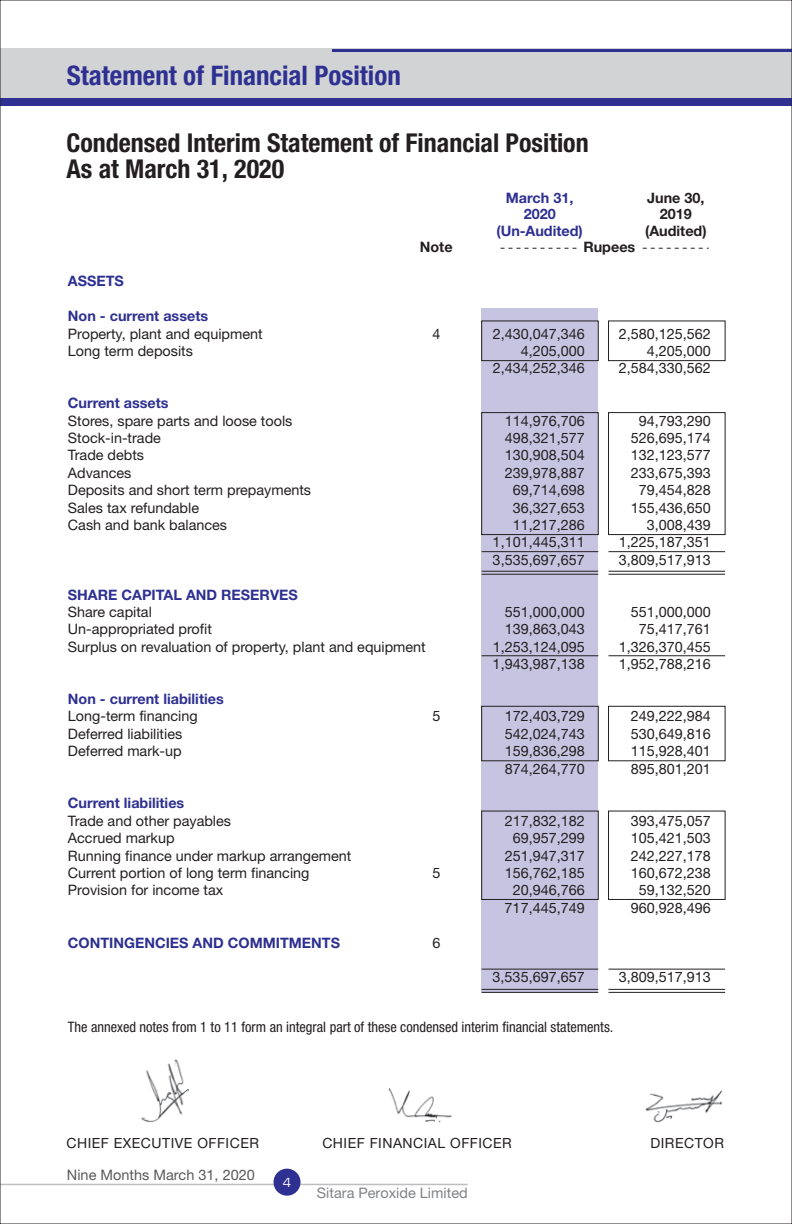
<style>
.page{position:relative;width:792px;height:1224px;background:#fff}
.page>*{position:absolute;margin:0;border:0;box-sizing:border-box;transform-origin:0 0}
.t1{font:700 condensed 27px "Helvetica Neue";color:#2e3092}
.t2{font:700 condensed 26px/26px "Helvetica Neue";color:#231f20}
.t3{font:14.4px "Helvetica Neue";color:#231f20}
.t4{font:700 14.4px "Helvetica Neue";color:#2e3092}
.t5{font:condensed 14.4px "Helvetica Neue";color:#231f20}
.t6{font:700 14.4px "Helvetica Neue";color:#231f20}
.t7{font:14.4px "Helvetica Neue";color:#58595b}
.t8{font:14.4px "Helvetica Neue";color:#808285}
.t9{font:14px "Helvetica Neue";letter-spacing:.035em;color:#231f20}
.t10{font:13.6px "Eurostile";color:#fff}
</style>
<div class="page">
<div style="left:0;top:49px;width:792px;height:57px;background:#d1d3d4"></div>
<hr style="left:332px;top:49px;width:460px;height:3px;background:#2e3092">
<div style="left:0;top:99px;width:792px;height:7px;background:#2e3092"></div>
<hr style="left:0;top:1184px;width:468px;height:1px;background:#bcbec0">
<div style="left:274px;top:1169px;width:27px;height:27px;background:#2e3092;border-radius:50%"></div>
<img style="left:645px;top:1090px;width:78px;height:33px">
<img style="left:141px;top:1059px;width:47px;height:64px">
<img style="left:388px;top:1088px;width:64px;height:35px">
<div style="left:482px;top:308px;width:116px;height:684px;background:#c7c4e2"></div>
<svg style="left:643px;top:248px;width:66px;height:1px"></svg>
<svg style="left:501px;top:248px;width:76px;height:1px"></svg>
<div style="left:481px;top:321px;width:118px;height:40px;border:1px solid #231f20"></div>
<div style="left:608px;top:321px;width:118px;height:40px;border:1px solid #231f20"></div>
<div style="left:481px;top:412px;width:118px;height:123px;border:1px solid #231f20"></div>
<div style="left:608px;top:412px;width:118px;height:123px;border:1px solid #231f20"></div>
<div style="left:481px;top:706px;width:118px;height:55px;border:1px solid #231f20"></div>
<div style="left:608px;top:706px;width:118px;height:55px;border:1px solid #231f20"></div>
<hr style="left:482px;top:969px;width:116px;height:1px;background:#231f20">
<hr style="left:609px;top:969px;width:116px;height:1px;background:#231f20">
<hr style="left:482px;top:989px;width:116px;height:1px;background:#231f20">
<hr style="left:609px;top:989px;width:116px;height:1px;background:#231f20">
<hr style="left:482px;top:992px;width:116px;height:1px;background:#231f20">
<hr style="left:609px;top:992px;width:116px;height:1px;background:#231f20">
<hr style="left:482px;top:551px;width:116px;height:1px;background:#231f20">
<hr style="left:609px;top:551px;width:116px;height:1px;background:#231f20">
<hr style="left:482px;top:571px;width:116px;height:1px;background:#231f20">
<hr style="left:609px;top:571px;width:116px;height:1px;background:#231f20">
<hr style="left:482px;top:574px;width:116px;height:1px;background:#231f20">
<hr style="left:609px;top:574px;width:116px;height:1px;background:#231f20">
<hr style="left:482px;top:655px;width:116px;height:1px;background:#231f20">
<hr style="left:609px;top:655px;width:116px;height:1px;background:#231f20">
<div style="left:481px;top:811px;width:118px;height:89px;border:1px solid #231f20"></div>
<div style="left:608px;top:811px;width:118px;height:89px;border:1px solid #231f20"></div>
<h1 class="t1" style="left:67px;top:59px;width:335px">Statement of Financial Position</h1>
<h2 class="t2" style="left:66px;top:130px;width:524px">Condensed Interim Statement of Financial Position<br>As at March 31, 2020</h2>
<p class="t4" style="left:506px;top:189px;width:69px">March 31,</p>
<p class="t6" style="left:647px;top:189px;width:59px">June 30,</p>
<p class="t4" style="left:524px;top:205px;width:34px">2020</p>
<p class="t6" style="left:660px;top:205px;width:34px">2019</p>
<p class="t4" style="left:496px;top:222px;width:88px">(Un-Audited)</p>
<p class="t6" style="left:645px;top:222px;width:63px">(Audited)</p>
<p class="t6" style="left:420px;top:238px;width:34px">Note</p>
<p class="t6" style="left:584px;top:238px;width:53px">Rupees</p>
<p class="t4" style="left:68px;top:272px;width:58px">ASSETS</p>
<p class="t4" style="left:68px;top:307px;width:142px">Non - current assets</p>
<p class="t3" style="left:68px;top:325px;width:196px">Property, plant and equipment</p>
<p class="t3" style="left:432px;top:325px;width:10px">4</p>
<p class="t3" style="left:493px;top:325px;width:94px">2,430,047,346</p>
<p class="t3" style="left:619px;top:325px;width:94px">2,580,125,562</p>
<p class="t3" style="left:68px;top:342px;width:127px">Long term deposits</p>
<p class="t3" style="left:521px;top:342px;width:66px">4,205,000</p>
<p class="t3" style="left:647px;top:342px;width:66px">4,205,000</p>
<p class="t3" style="left:493px;top:360px;width:94px">2,434,252,346</p>
<p class="t3" style="left:619px;top:360px;width:94px">2,584,330,562</p>
<p class="t4" style="left:68px;top:394px;width:102px">Current assets</p>
<p class="t3" style="left:68px;top:412px;width:226px">Stores, spare parts and loose tools</p>
<p class="t3" style="left:505px;top:412px;width:82px">114,976,706</p>
<p class="t3" style="left:639px;top:412px;width:74px">94,793,290</p>
<p class="t3" style="left:68px;top:429px;width:95px">Stock-in-trade</p>
<p class="t3" style="left:505px;top:429px;width:82px">498,321,577</p>
<p class="t3" style="left:631px;top:429px;width:82px">526,695,174</p>
<p class="t3" style="left:68px;top:447px;width:78px">Trade debts</p>
<p class="t3" style="left:505px;top:447px;width:82px">130,908,504</p>
<p class="t3" style="left:631px;top:447px;width:82px">132,123,577</p>
<p class="t3" style="left:68px;top:464px;width:65px">Advances</p>
<p class="t3" style="left:505px;top:464px;width:82px">239,978,887</p>
<p class="t3" style="left:631px;top:464px;width:82px">233,675,393</p>
<p class="t3" style="left:68px;top:481px;width:245px">Deposits and short term prepayments</p>
<p class="t3" style="left:513px;top:481px;width:74px">69,714,698</p>
<p class="t3" style="left:639px;top:481px;width:74px">79,454,828</p>
<p class="t3" style="left:68px;top:499px;width:133px">Sales tax refundable</p>
<p class="t3" style="left:513px;top:499px;width:74px">36,327,653</p>
<p class="t3" style="left:631px;top:499px;width:82px">155,436,650</p>
<p class="t3" style="left:68px;top:516px;width:161px">Cash and bank balances</p>
<p class="t3" style="left:513px;top:516px;width:74px">11,217,286</p>
<p class="t3" style="left:647px;top:516px;width:66px">3,008,439</p>
<p class="t3" style="left:493px;top:534px;width:94px">1,101,445,311</p>
<p class="t3" style="left:619px;top:534px;width:94px">1,225,187,351</p>
<p class="t3" style="left:493px;top:551px;width:94px">3,535,697,657</p>
<p class="t3" style="left:619px;top:551px;width:94px">3,809,517,913</p>
<p class="t4" style="left:68px;top:586px;width:231px">SHARE CAPITAL AND RESERVES</p>
<p class="t3" style="left:68px;top:603px;width:86px">Share capital</p>
<p class="t3" style="left:505px;top:603px;width:82px">551,000,000</p>
<p class="t3" style="left:631px;top:603px;width:82px">551,000,000</p>
<p class="t3" style="left:68px;top:621px;width:146px">Un-appropriated profit</p>
<p class="t3" style="left:505px;top:621px;width:82px">139,863,043</p>
<p class="t3" style="left:639px;top:621px;width:74px">75,417,761</p>
<p class="t3" style="left:68px;top:638px;width:359px">Surplus on revaluation of property, plant and equipment</p>
<p class="t3" style="left:493px;top:638px;width:94px">1,253,124,095</p>
<p class="t3" style="left:619px;top:638px;width:94px">1,326,370,455</p>
<p class="t3" style="left:493px;top:655px;width:94px">1,943,987,138</p>
<p class="t3" style="left:619px;top:655px;width:94px">1,952,788,216</p>
<p class="t4" style="left:68px;top:690px;width:157px">Non - current liabilities</p>
<p class="t3" style="left:68px;top:708px;width:131px">Long-term financing</p>
<p class="t3" style="left:432px;top:708px;width:10px">5</p>
<p class="t3" style="left:505px;top:708px;width:82px">172,403,729</p>
<p class="t3" style="left:631px;top:708px;width:82px">249,222,984</p>
<p class="t3" style="left:68px;top:725px;width:116px">Deferred liabilities</p>
<p class="t3" style="left:505px;top:725px;width:82px">542,024,743</p>
<p class="t3" style="left:631px;top:725px;width:82px">530,649,816</p>
<p class="t3" style="left:68px;top:742px;width:115px">Deferred mark-up</p>
<p class="t3" style="left:505px;top:742px;width:82px">159,836,298</p>
<p class="t3" style="left:631px;top:742px;width:82px">115,928,401</p>
<p class="t3" style="left:505px;top:760px;width:82px">874,264,770</p>
<p class="t3" style="left:631px;top:760px;width:82px">895,801,201</p>
<p class="t4" style="left:68px;top:794px;width:118px">Current liabilities</p>
<p class="t3" style="left:68px;top:812px;width:165px">Trade and other payables</p>
<p class="t3" style="left:505px;top:812px;width:82px">217,832,182</p>
<p class="t3" style="left:631px;top:812px;width:82px">393,475,057</p>
<p class="t3" style="left:68px;top:829px;width:108px">Accrued markup</p>
<p class="t3" style="left:513px;top:829px;width:74px">69,957,299</p>
<p class="t3" style="left:631px;top:829px;width:82px">105,421,503</p>
<p class="t3" style="left:68px;top:847px;width:285px">Running finance under markup arrangement</p>
<p class="t3" style="left:505px;top:847px;width:82px">251,947,317</p>
<p class="t3" style="left:631px;top:847px;width:82px">242,227,178</p>
<p class="t3" style="left:68px;top:864px;width:243px">Current portion of long term financing</p>
<p class="t3" style="left:432px;top:864px;width:10px">5</p>
<p class="t3" style="left:505px;top:864px;width:82px">156,762,185</p>
<p class="t3" style="left:631px;top:864px;width:82px">160,672,238</p>
<p class="t3" style="left:68px;top:882px;width:157px">Provision for income tax</p>
<p class="t3" style="left:513px;top:882px;width:74px">20,946,766</p>
<p class="t3" style="left:639px;top:882px;width:74px">59,132,520</p>
<p class="t3" style="left:505px;top:899px;width:82px">717,445,749</p>
<p class="t3" style="left:631px;top:899px;width:82px">960,928,496</p>
<p class="t4" style="left:68px;top:933px;width:274px">CONTINGENCIES AND COMMITMENTS</p>
<p class="t3" style="left:432px;top:934px;width:10px">6</p>
<p class="t3" style="left:493px;top:969px;width:94px">3,535,697,657</p>
<p class="t3" style="left:619px;top:969px;width:94px">3,809,517,913</p>
<p class="t5" style="left:68px;top:1019px;width:547px">The annexed notes from 1 to 11 form an integral part of these condensed interim financial statements.</p>
<p class="t9" style="left:66px;top:1134px;width:194px">CHIEF EXECUTIVE OFFICER</p>
<p class="t9" style="left:322px;top:1134px;width:191px">CHIEF FINANCIAL OFFICER</p>
<p class="t9" style="left:650px;top:1134px;width:75px">DIRECTOR</p>
<p class="t7" style="left:67px;top:1166px;width:189px">Nine Months March 31, 2020</p>
<p class="t10" style="left:283px;top:1175px;width:10px">4</p>
<p class="t8" style="left:317px;top:1185px;width:152px">Sitara Peroxide Limited</p>
</div>
